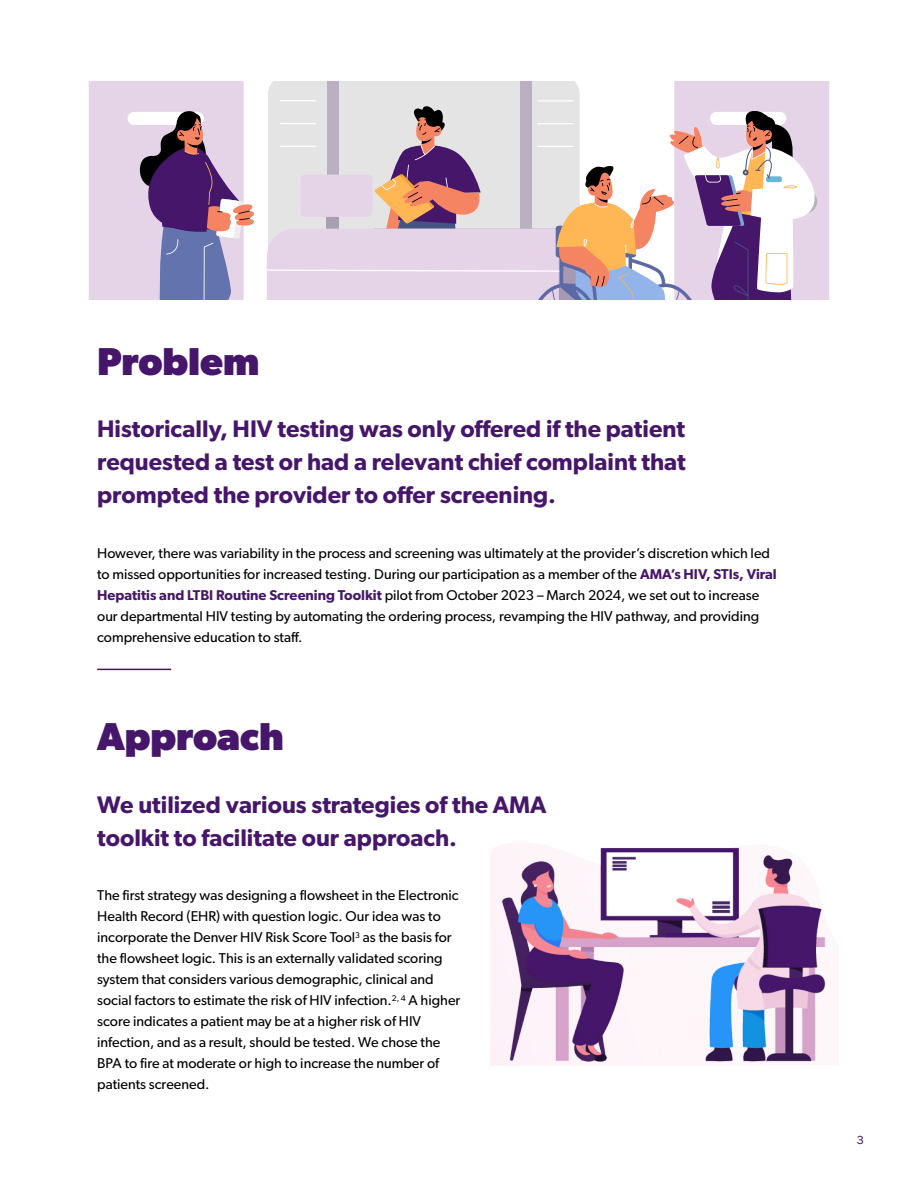
<style>
.page{position:relative;width:918px;height:1188px;background:#fff}
.page>*{position:absolute;margin:0;border:0;box-sizing:border-box;transform-origin:0 0}
.t1{font:700 39px "Gibson";color:#46166b}
.t2{font:600 24px/33px "Gibson";color:#46166b;text-align:justify}
.t3{font:14.25px/21px "Gibson";color:#000}
.t4{font:12px "Franklin Gothic";color:#46166b}
.s1{font-weight:600;color:#46166b}
</style>
<div class="page">
<svg style="left:267px;top:81px;width:562px;height:218px"></svg>
<svg style="left:89px;top:81px;width:165px;height:218px;background:#baa7c5"></svg>
<img style="left:490px;top:843px;width:336px;height:223px">
<hr style="left:97px;top:669px;width:74px;height:1px;background:#46166b">
<h1 class="t1" style="left:97px;top:338px;width:164px">Problem</h1>
<h2 class="t2" style="left:97px;top:412px;width:590px">Historically, HIV testing was only offered if the patient requested a test or had a relevant chief complaint that prompted the provider to offer screening.</h2>
<p class="t3" style="left:97px;top:542px;width:681px">However, there was variability in the process and screening was ultimately at the provider’s discretion which led to missed opportunities for increased testing. During our participation as a member of the <span class="s1">AMA’s HIV, STIs, Viral Hepatitis and LTBI Routine Screening Toolkit</span> pilot from October 2023 – March 2024, we set out to increase our departmental HIV testing by automating the ordering process, revamping the HIV pathway, and providing comprehensive education to staff.</p>
<h1 class="t1" style="left:97px;top:714px;width:188px">Approach</h1>
<h2 class="t2" style="left:97px;top:788px;width:451px">We utilized various strategies of the AMA toolkit to facilitate our approach.</h2>
<p class="t3" style="left:97px;top:885px;width:365px">The first strategy was designing a flowsheet in the Electronic Health Record (EHR) with question logic. Our idea was to incorporate the Denver HIV Risk Score Tool<sup>3</sup> as the basis for the flowsheet logic. This is an externally validated scoring system that considers various demographic, clinical and social factors to estimate the risk of HIV infection.<sup>2,</sup> <sup>4</sup> A higher score indicates a patient may be at a higher risk of HIV infection, and as a result, should be tested. We chose the BPA to fire at moderate or high to increase the number of patients screened.</p>
<p class="t4" style="left:857px;top:1132px;width:9px">3</p>
</div>
